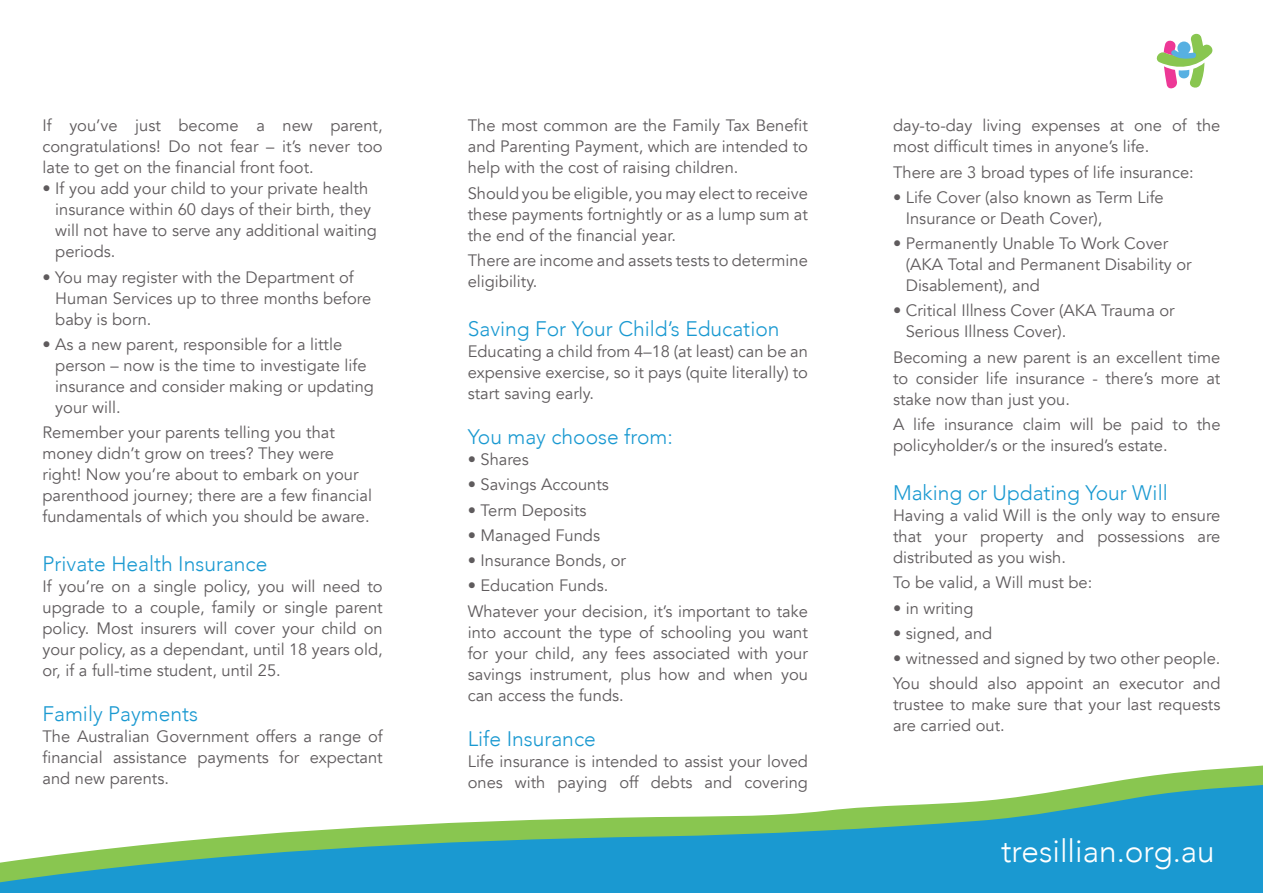
<style>
.page{position:relative;width:1263px;height:893px;background:#fff}
.page>*{position:absolute;margin:0;border:0;box-sizing:border-box;transform-origin:0 0}
.t1{font:300 31.5px "Avenir";color:#fff}
._2015_Subheading{font:300 21px "Avenir";color:#1a99d1}
._2015_text{font:16.5px/21px "Avenir";color:#5f5b5d}
._2015_Bullet_Text{font:16.5px/21px "Avenir";color:#5f5b5d;text-align:justify}
._2015_Subheading-2{font:16.5px/21px "Avenir";color:#5f5b5d;text-align:justify}
</style>
<div class="page">
<svg style="left:134px;top:801px;width:1129px;height:45px"></svg>
<svg style="left:0;top:846px;width:1263px;height:47px;background:#269ec7"></svg>
<svg style="left:982px;top:765px;width:281px;height:36px"></svg>
<svg style="left:1156px;top:33px;width:57px;height:56px"></svg>
<p class="_2015_text" style="left:43px;top:115px;width:342px;text-align:justify">If you’ve just become a new parent, congratulations! Do not fear – it’s never too late to get on the financial front foot.</p>
<p class="_2015_text" style="left:55px;top:178px;width:323px;text-indent:-13px">• If you add your child to your private health insurance within 60 days of their birth, they will not have to serve any additional waiting periods.</p>
<p class="_2015_text" style="left:55px;top:267px;width:317px;text-indent:-13px">• You may register with the Department of<br>Human Services up to three months before baby is born.</p>
<p class="_2015_text" style="left:55px;top:334px;width:320px;text-indent:-13px">• As a new parent, responsible for a little person – now is the time to investigate life insurance and consider making or updating your will.</p>
<p class="_2015_Bullet_Text" style="left:43px;top:422px;width:331px;text-align:left">Remember your parents telling you that money didn’t grow on trees? They were right! Now you’re about to embark on your parenthood journey; there are a few financial fundamentals of which you should be aware.</p>
<p class="_2015_Subheading" style="left:43px;top:552px;width:226px">Private Health Insurance</p>
<p class="_2015_text" style="left:43px;top:576px;width:342px;text-align:justify">If you’re on a single policy, you will need to upgrade to a couple, family or single parent policy. Most insurers will cover your child on your policy, as a dependant, until 18 years old, or, if a full-time student, until 25.</p>
<p class="_2015_Subheading" style="left:43px;top:702px;width:157px">Family Payments</p>
<p class="_2015_Bullet_Text" style="left:43px;top:726px;width:342px">The Australian Government offers a range of financial assistance payments for expectant and new parents.</p>
<p class="_2015_Bullet_Text" style="left:468px;top:115px;width:342px">The most common are the Family Tax Benefit and Parenting Payment, which are intended to help with the cost of raising children.</p>
<p class="_2015_Bullet_Text" style="left:468px;top:183px;width:342px">Should you be eligible, you may elect to receive these payments fortnightly or as a lump sum at the end of the financial year.</p>
<p class="_2015_Bullet_Text" style="left:468px;top:250px;width:342px">There are income and assets tests to determine eligibility.</p>
<p class="_2015_Subheading" style="left:468px;top:316px;width:313px">Saving For Your Child’s Education</p>
<p class="_2015_Subheading-2" style="left:468px;top:341px;width:342px">Educating a child from 4–18 (at least) can be an expensive exercise, so it pays (quite literally) to start saving early.</p>
<p class="_2015_Subheading" style="left:468px;top:424px;width:207px">You may choose from:</p>
<p class="_2015_text" style="left:468px;top:449px;width:63px">• Shares</p>
<p class="_2015_text" style="left:468px;top:474px;width:143px">• Savings Accounts</p>
<p class="_2015_text" style="left:468px;top:500px;width:120px">• Term Deposits</p>
<p class="_2015_text" style="left:468px;top:525px;width:134px">• Managed Funds</p>
<p class="_2015_text" style="left:468px;top:550px;width:160px">• Insurance Bonds, or</p>
<p class="_2015_text" style="left:468px;top:575px;width:142px">• Education Funds.</p>
<p class="_2015_text" style="left:468px;top:601px;width:342px;text-align:justify">Whatever your decision, it’s important to take into account the type of schooling you want for your child, any fees associated with your savings instrument, plus how and when you can access the funds.</p>
<p class="_2015_Subheading" style="left:468px;top:726px;width:129px">Life Insurance</p>
<p class="_2015_Bullet_Text" style="left:468px;top:751px;width:342px">Life insurance is intended to assist your loved ones with paying off debts and covering</p>
<p class="_2015_Bullet_Text" style="left:893px;top:115px;width:329px">day-to-day living expenses at one of the most difficult times in anyone’s life.</p>
<p class="_2015_Bullet_Text" style="left:893px;top:162px;width:302px">There are 3 broad types of life insurance:</p>
<p class="_2015_text" style="left:906px;top:187px;width:259px;text-indent:-13px">• Life Cover (also known as Term Life<br>Insurance or Death Cover),</p>
<p class="_2015_text" style="left:906px;top:233px;width:287px;text-indent:-13px">• Permanently Unable To Work Cover (AKA Total and Permanent Disability or<br>Disablement), and</p>
<p class="_2015_text" style="left:906px;top:300px;width:270px;text-indent:-13px">• Critical Illness Cover (AKA Trauma or<br>Serious Illness Cover).</p>
<p class="_2015_Bullet_Text" style="left:893px;top:347px;width:329px">Becoming a new parent is an excellent time to consider life insurance - there’s more at stake now than just you.</p>
<p class="_2015_Bullet_Text" style="left:893px;top:414px;width:329px">A life insurance claim will be paid to the policyholder/s or the insured’s estate.</p>
<p class="_2015_Subheading" style="left:893px;top:480px;width:276px">Making or Updating Your Will</p>
<p class="_2015_Bullet_Text" style="left:893px;top:505px;width:329px">Having a valid Will is the only way to ensure that your property and possessions are distributed as you wish.</p>
<p class="_2015_Bullet_Text" style="left:893px;top:572px;width:201px">To be valid, a Will must be:</p>
<p class="_2015_text" style="left:893px;top:598px;width:82px">• in writing</p>
<p class="_2015_text" style="left:893px;top:623px;width:101px">• signed, and</p>
<p class="_2015_text" style="left:893px;top:648px;width:329px">• witnessed and signed by two other people.</p>
<p class="_2015_Bullet_Text" style="left:893px;top:673px;width:329px">You should also appoint an executor and trustee to make sure that your last requests are carried out.</p>
<p class="t1" style="left:1001px;top:832px;width:215px">tresillian.org.au</p>
</div>
